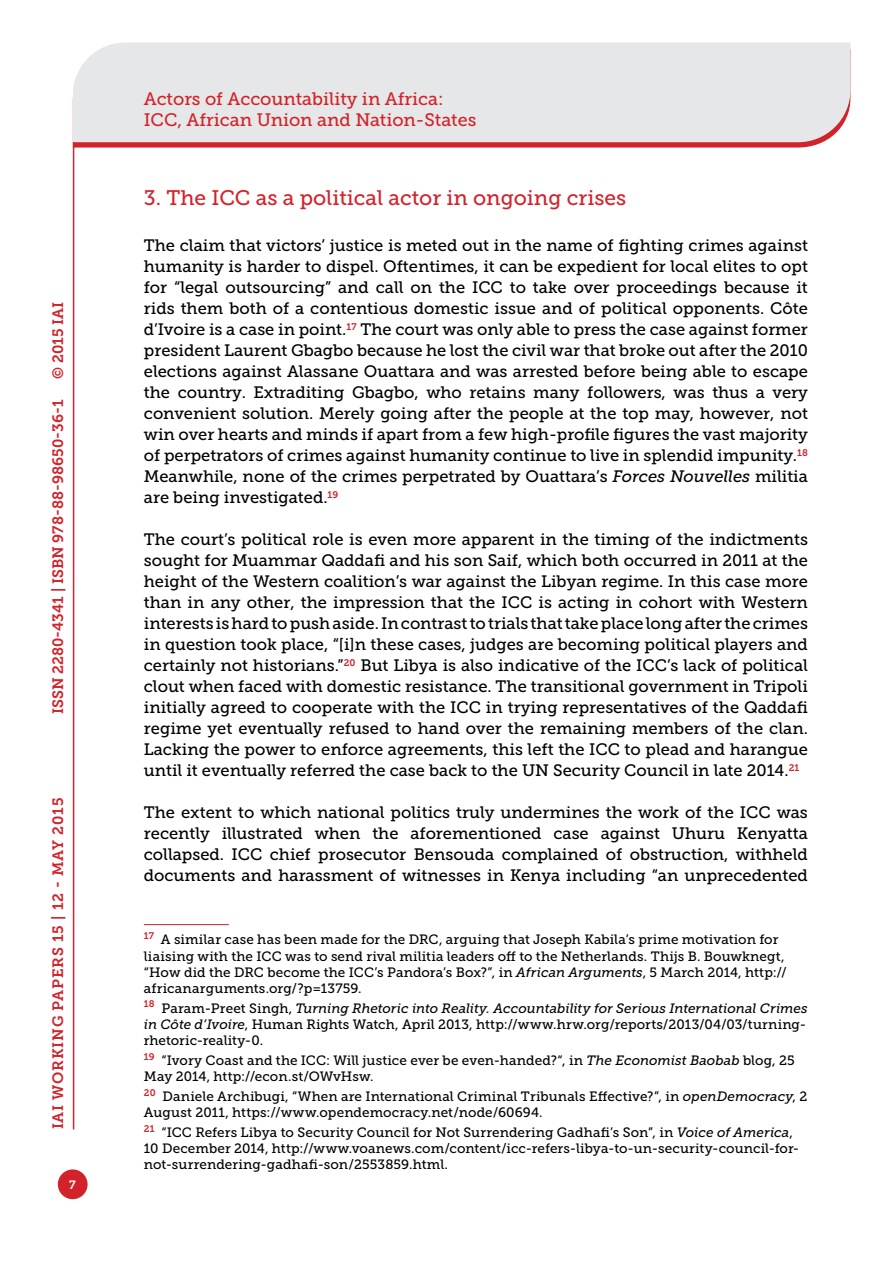
<style>
.page{position:relative;width:893px;height:1263px;background:#fff}
.page>*{position:absolute;margin:0;border:0;box-sizing:border-box;transform-origin:0 0}
.t1{font:21px "Museo Slab 500";color:#d2232a}
.t2{font:18px/21.6px "Museo Slab 500";color:#d2232a}
.t3{font:16.5px/21px "Museo Slab 500";color:#000;text-align:justify}
.t4{font:15px "Museo Slab 700";color:#d2232a}
.t5{font:15px "Museo Slab 700";letter-spacing:.05em;color:#d2232a}
.t6{font:13.5px/16.2px "Museo Slab 500";letter-spacing:.005em;color:#000}
.t7{font:12px "Museo Slab 700";color:#fff}
.s1{font-style:italic}
</style>
<div class="page">
<svg style="left:74px;top:142px;width:749px;height:6px;background:#d63d43"></svg>
<div style="left:73px;top:43px;width:777px;height:99px;background:#e6e7e8"></div>
<div style="left:58px;top:1169px;width:30px;height:30px;background:#d2232a;border-radius:50%"></div>
<hr style="left:73px;top:142px;width:1px;height:987px;background:#d2232a">
<hr style="left:144px;top:924px;width:85px;height:1px;background:#d2232a">
<p class="t4" style="left:50px;top:379px;width:78px;rotate:-90deg">© 2015 IAI</p>
<p class="t4" style="left:49px;top:714px;width:316px;rotate:-90deg">ISSN 2280-4341 | ISBN 978-88-98650-36-1</p>
<p class="t5" style="left:50px;top:1129px;width:333px;rotate:-90deg">IAI WORKING PAPERS 15 | 12 - MAY 2015</p>
<p class="t7" style="left:69px;top:1178px;width:8px">7</p>
<p class="t2" style="left:144px;top:88px;width:334px">Actors of Accountability in Africa:<br>ICC, African Union and Nation-States</p>
<p class="t1" style="left:144px;top:186px;width:484px">3. The ICC as a political actor in ongoing crises</p>
<p class="t3" style="left:144px;top:235px;width:666px">The claim that victors’ justice is meted out in the name of fighting crimes against humanity is harder to dispel. Oftentimes, it can be expedient for local elites to opt for “legal outsourcing” and call on the ICC to take over proceedings because it rids them both of a contentious domestic issue and of political opponents. Côte d’Ivoire is a case in point.<sup>17</sup> The court was only able to press the case against former president Laurent Gbagbo because he lost the civil war that broke out after the 2010 elections against Alassane Ouattara and was arrested before being able to escape the country. Extraditing Gbagbo, who retains many followers, was thus a very convenient solution. Merely going after the people at the top may, however, not win over hearts and minds if apart from a few high-profile figures the vast majority of perpetrators of crimes against humanity continue to live in splendid impunity.<sup>18<br></sup>Meanwhile, none of the crimes perpetrated by Ouattara’s <span class="s1">Forces Nouvelles</span> militia are being investigated.<sup>19</sup></p>
<p class="t3" style="left:144px;top:529px;width:666px">The court’s political role is even more apparent in the timing of the indictments sought for Muammar Qaddafi and his son Saif, which both occurred in 2011 at the height of the Western coalition’s war against the Libyan regime. In this case more than in any other, the impression that the ICC is acting in cohort with Western interests is hard to push aside. In contrast to trials that take place long after the crimes in question took place, “[i]n these cases, judges are becoming political players and certainly not historians.”<sup>20</sup> But Libya is also indicative of the ICC’s lack of political clout when faced with domestic resistance. The transitional government in Tripoli initially agreed to cooperate with the ICC in trying representatives of the Qaddafi regime yet eventually refused to hand over the remaining members of the clan.<br>Lacking the power to enforce agreements, this left the ICC to plead and harangue until it eventually referred the case back to the UN Security Council in late 2014.<sup>21</sup></p>
<p class="t3" style="left:144px;top:802px;width:666px">The extent to which national politics truly undermines the work of the ICC was recently illustrated when the aforementioned case against Uhuru Kenyatta collapsed. ICC chief prosecutor Bensouda complained of obstruction, withheld documents and harassment of witnesses in Kenya including “an unprecedented</p>
<p class="t6" style="left:144px;top:932px;width:645px"><sup>17</sup> A similar case has been made for the DRC, arguing that Joseph Kabila’s prime motivation for liaising with the ICC was to send rival militia leaders off to the Netherlands. Thijs B. Bouwknegt, “How did the DRC become the ICC’s Pandora’s Box?”, in <span class="s1">African Arguments</span>, 5 March 2014, http:// africanarguments.org/?p=13759.</p>
<p class="t6" style="left:144px;top:1000px;width:665px"><sup>18</sup> Param-Preet Singh, <span class="s1">Turning Rhetoric into Reality. Accountability for Serious International Crimes in Côte d’Ivoire</span>, Human Rights Watch, April 2013, http://www.hrw.org/reports/2013/04/03/turning&shy;rhetoric-reality-0.</p>
<p class="t6" style="left:144px;top:1052px;width:652px"><sup>19</sup> “Ivory Coast and the ICC: Will justice ever be even-handed?“, in <span class="s1">The Economist Baobab</span> blog, 25<br>May 2014, http://econ.st/OWvHsw.</p>
<p class="t6" style="left:144px;top:1088px;width:665px"><sup>20</sup> Daniele Archibugi, “When are International Criminal Tribunals Effective?”, in <span class="s1">openDemocracy</span>, 2<br>August 2011, https://www.opendemocracy.net/node/60694.</p>
<p class="t6" style="left:144px;top:1124px;width:657px"><sup>21</sup> “ICC Refers Libya to Security Council for Not Surrendering Gadhafi’s Son”, in <span class="s1">Voice of America</span>,<br>10 December 2014, http://www.voanews.com/content/icc-refers-libya-to-un-security-council-for&shy;not-surrendering-gadhafi-son/2553859.html.</p>
</div>
